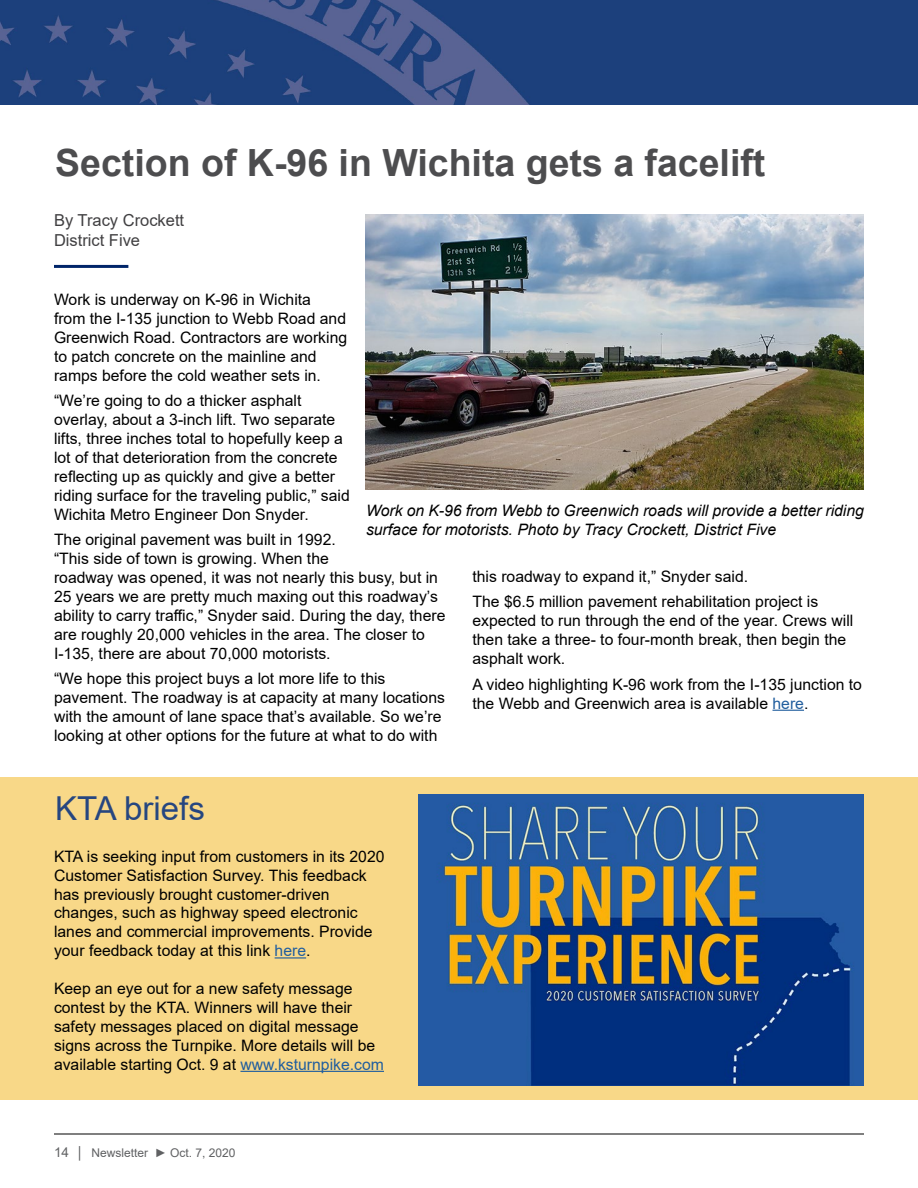
<style>
.page{position:relative;width:918px;height:1188px;background:#fff}
.page>*{position:absolute;margin:0;border:0;box-sizing:border-box;transform-origin:0 0}
.t1{font:700 37.5px "Arial";color:#4d4d4f}
.t2{font:33px "Arial";color:#264680}
.t3{font:16.5px/19.8px "Arial";color:#414042}
.t4{font:15.75px/18.9px "Arial";color:#000}
.t5{font:italic 15.75px/18.9px "Arial";color:#000}
.t6{font:12px "Arial";color:#606163}
.s1{color:#215e9e}
.s2{font-size:13.5px}
</style>
<div class="page">
<hr style="left:54px;top:1134px;width:810px;height:1px;background:#000">
<img style="left:0;top:0;width:710px;height:105px">
<div style="left:710px;top:0;width:208px;height:105px;background:#1c407c"></div>
<div style="left:0;top:777px;width:918px;height:322px;background:#f8d888"></div>
<hr style="left:275px;top:957px;width:31px;height:2px;background:#215e9e">
<hr style="left:240px;top:1071px;width:144px;height:1px;background:#215e9e">
<img style="left:418px;top:795px;width:446px;height:291px">
<hr style="left:54px;top:265px;width:74px;height:3px;background:#002569">
<hr style="left:773px;top:710px;width:31px;height:1px;background:#215e9e">
<img style="left:365px;top:215px;width:499px;height:275px">
<h1 class="t1" style="left:55px;top:136px;width:712px">Section of K-96 in Wichita gets a facelift</h1>
<p class="t3" style="left:54px;top:211px;width:132px">By Tracy Crockett<br>District Five</p>
<p class="t4" style="left:54px;top:290px;width:295px">Work is underway on K-96 in Wichita<br>from the I-135 junction to Webb Road and Greenwich Road. Contractors are working to patch concrete on the mainline and ramps before the cold weather sets in.</p>
<p class="t4" style="left:54px;top:391px;width:297px">“We’re going to do a thicker asphalt overlay, about a 3-inch lift. Two separate lifts, three inches total to hopefully keep a lot of that deterioration from the concrete reflecting up as quickly and give a better riding surface for the traveling public,” said Wichita Metro Engineer Don Snyder.</p>
<p class="t4" style="left:54px;top:530px;width:393px">The original pavement was built in 1992.<br>“This side of town is growing. When the<br>roadway was opened, it was not nearly this busy, but in 25 years we are pretty much maxing out this roadway’s ability to carry traffic,” Snyder said. During the day, there are roughly 20,000 vehicles in the area. The closer to I-135, there are about 70,000 motorists.</p>
<p class="t4" style="left:54px;top:669px;width:393px">“We hope this project buys a lot more life to this pavement. The roadway is at capacity at many locations with the amount of lane space that’s available. So we’re looking at other options for the future at what to do with</p>
<p class="t5" style="left:366px;top:502px;width:499px">Work on K-96 from Webb to Greenwich roads will provide a better riding surface for motorists. Photo by Tracy Crockett, District Five</p>
<p class="t4" style="left:472px;top:563px;width:347px;line-height:25.7px">this roadway to expand it,” Snyder said.<br>The $6.5 million pavement rehabilitation project is</p>
<p class="t4" style="left:472px;top:611px;width:382px">expected to run through the end of the year. Crews will then take a three- to four-month break, then begin the asphalt work.</p>
<p class="t4" style="left:472px;top:675px;width:391px">A video highlighting K-96 work from the I-135 junction to the Webb and Greenwich area is available <span class="s1">here</span>.</p>
<h2 class="t2" style="left:55px;top:785px;width:151px">KTA briefs</h2>
<p class="t4" style="left:54px;top:847px;width:332px">KTA is seeking input from customers in its 2020<br>Customer Satisfaction Survey. This feedback has previously brought customer-driven changes, such as highway speed electronic lanes and commercial improvements. Provide your feedback today at this link <span class="s1">here</span>.</p>
<p class="t4" style="left:54px;top:979px;width:331px">Keep an eye out for a new safety message contest by the KTA. Winners will have their safety messages placed on digital message signs across the Turnpike. More details will be available starting Oct. 9 at <span class="s1">www.ksturnpike.com</span></p>
<p class="t6" style="left:54px;top:1144px;width:183px"><span class="s2">14</span> │ Newsletter ► Oct. 7, 2020</p>
</div>
